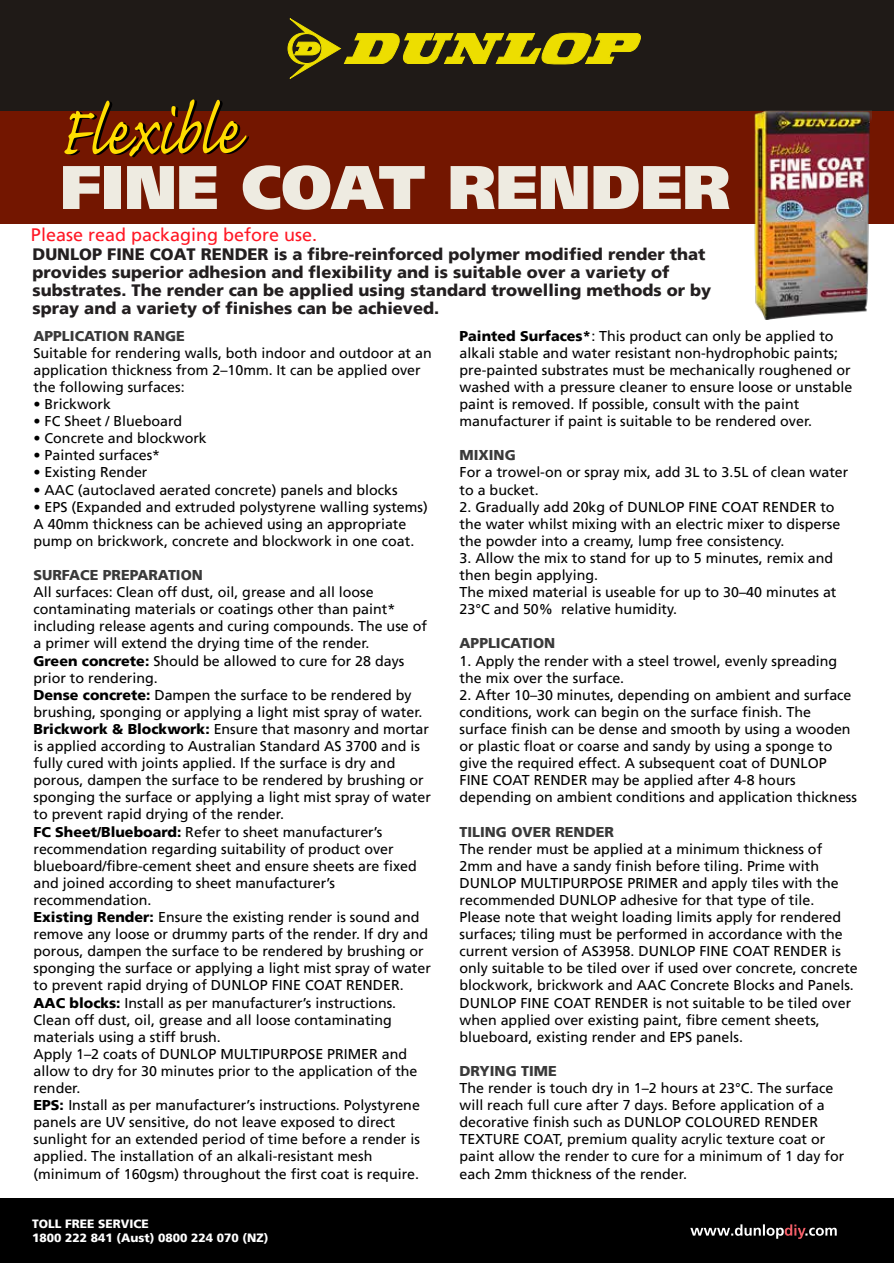
<style>
.page{position:relative;width:894px;height:1263px;background:#fff}
.page>*{position:absolute;margin:0;border:0;box-sizing:border-box;transform-origin:0 0}
.t1{font:88.5px "Caflisch Script Pro";color:#fd0;scale:.82 1}
.t2{font:900 61.5px "Frutiger LT";color:#eeebe1}
.t3{font:18px "Frutiger LT";color:#ff1724}
.t4{font:900 16.5px/18px "Frutiger LT";color:#231f20}
.t5{font:14.25px/17.1px "Frutiger LT";color:#000}
.t6{font:900 14.25px "Frutiger LT";color:#3a3a3a}
.t7{font:900 12px/14.4px "Frutiger LT";color:#fff}
.s1{font-weight:900}
</style>
<div class="page">
<div style="left:0;top:1198px;width:894px;height:65px;background:#000"></div>
<div style="left:0;top:0;width:894px;height:115px;background:#1f1a17"></div>
<svg style="left:287px;top:18px;width:354px;height:61px"></svg>
<svg style="left:690px;top:1224px;width:147px;height:15px"></svg>
<div style="left:0;top:111px;width:894px;height:113px;background:#731600"></div>
<img style="left:754px;top:110px;width:117px;height:210px">
<h1 class="t1" style="left:59px;top:86px;width:220px">Flexible</h1>
<h2 class="t2" style="left:61px;top:150px;width:672px">FINE COAT RENDER</h2>
<p class="t3" style="left:31px;top:224px;width:288px">Please read packaging before use.</p>
<p class="t4" style="left:32px;top:245px;width:680px">DUNLOP FINE COAT RENDER is a fibre-reinforced polymer modified render that provides superior adhesion and flexibility and is suitable over a variety of substrates. The render can be applied using standard trowelling methods or by spray and a variety of finishes can be achieved.</p>
<p class="t6" style="left:33px;top:327px;width:153px">APPLICATION RANGE</p>
<p class="t5" style="left:33px;top:344px;width:400px">Suitable for rendering walls, both indoor and outdoor at an application thickness from 2–10mm. It can be applied over the following surfaces:</p>
<p class="t5" style="left:33px;top:396px;width:79px">• Brickwork</p>
<p class="t5" style="left:33px;top:413px;width:150px">• FC Sheet / Blueboard</p>
<p class="t5" style="left:33px;top:430px;width:175px">• Concrete and blockwork</p>
<p class="t5" style="left:33px;top:447px;width:128px">• Painted surfaces*</p>
<p class="t5" style="left:33px;top:464px;width:116px">• Existing Render</p>
<p class="t5" style="left:33px;top:481px;width:366px">• AAC (autoclaved aerated concrete) panels and blocks</p>
<p class="t5" style="left:33px;top:498px;width:396px">• EPS (Expanded and extruded polystyrene walling systems)<br>A 40mm thickness can be achieved using an appropriate pump on brickwork, concrete and blockwork in one coat.</p>
<p class="t6" style="left:33px;top:566px;width:171px">SURFACE PREPARATION</p>
<p class="t5" style="left:33px;top:584px;width:399px">All surfaces: Clean off dust, oil, grease and all loose contaminating materials or coatings other than paint* including release agents and curing compounds. The use of a primer will extend the drying time of the render.<br><span class="s1">Green concrete:</span> Should be allowed to cure for 28 days prior to rendering.<br><span class="s1">Dense concrete:</span> Dampen the surface to be rendered by brushing, sponging or applying a light mist spray of water.<br><span class="s1">Brickwork &amp; Blockwork:</span> Ensure that masonry and mortar is applied according to Australian Standard AS 3700 and is fully cured with joints applied. If the surface is dry and porous, dampen the surface to be rendered by brushing or sponging the surface or applying a light mist spray of water to prevent rapid drying of the render.<br><span class="s1">FC Sheet/Blueboard:</span> Refer to sheet manufacturer’s recommendation regarding suitability of product over blueboard/fibre-cement sheet and ensure sheets are fixed and joined according to sheet manufacturer’s recommendation.<br><span class="s1">Existing Render:</span> Ensure the existing render is sound and remove any loose or drummy parts of the render. If dry and porous, dampen the surface to be rendered by brushing or sponging the surface or applying a light mist spray of water to prevent rapid drying of DUNLOP FINE COAT RENDER.<br><span class="s1">AAC blocks:</span> Install as per manufacturer’s instructions.<br>Clean off dust, oil, grease and all loose contaminating materials using a stiff brush.<br>Apply 1–2 coats of DUNLOP MULTIPURPOSE PRIMER and allow to dry for 30 minutes prior to the application of the render.<br><span class="s1">EPS:</span> Install as per manufacturer’s instructions. Polystyrene panels are UV sensitive, do not leave exposed to direct sunlight for an extended period of time before a render is applied. The installation of an alkali-resistant mesh (minimum of 160gsm) throughout the first coat is require.</p>
<p class="t5" style="left:460px;top:327px;width:394px"><span class="s1">Painted Surfaces*</span>: This product can only be applied to alkali stable and water resistant non-hydrophobic paints; pre-painted substrates must be mechanically roughened or washed with a pressure cleaner to ensure loose or unstable paint is removed. If possible, consult with the paint manufacturer if paint is suitable to be rendered over.</p>
<p class="t6" style="left:460px;top:447px;width:58px">MIXING</p>
<p class="t5" style="left:460px;top:464px;width:390px">For a trowel-on or spray mix, add 3L to 3.5L of clean water to a bucket.</p>
<p class="t5" style="left:460px;top:498px;width:382px">2. Gradually add 20kg of DUNLOP FINE COAT RENDER to the water whilst mixing with an electric mixer to disperse the powder into a creamy, lump free consistency.</p>
<p class="t5" style="left:460px;top:550px;width:378px">3. Allow the mix to stand for up to 5 minutes, remix and then begin applying.<br>The mixed material is useable for up to 30–40 minutes at 23°C and 50% relative humidity.</p>
<p class="t6" style="left:460px;top:635px;width:97px">APPLICATION</p>
<p class="t5" style="left:460px;top:652px;width:379px">1. Apply the render with a steel trowel, evenly spreading the mix over the surface.</p>
<p class="t5" style="left:460px;top:686px;width:399px">2. After 10–30 minutes, depending on ambient and surface conditions, work can begin on the surface finish. The surface finish can be dense and smooth by using a wooden or plastic float or coarse and sandy by using a sponge to give the required effect. A subsequent coat of DUNLOP FINE COAT RENDER may be applied after 4-8 hours depending on ambient conditions and application thickness</p>
<p class="t6" style="left:460px;top:823px;width:156px">TILING OVER RENDER</p>
<p class="t5" style="left:460px;top:840px;width:400px">The render must be applied at a minimum thickness of 2mm and have a sandy finish before tiling. Prime with DUNLOP MULTIPURPOSE PRIMER and apply tiles with the recommended DUNLOP adhesive for that type of tile.<br>Please note that weight loading limits apply for rendered surfaces; tiling must be performed in accordance with the current version of AS3958. DUNLOP FINE COAT RENDER is only suitable to be tiled over if used over concrete, concrete blockwork, brickwork and AAC Concrete Blocks and Panels.<br>DUNLOP FINE COAT RENDER is not suitable to be tiled over when applied over existing paint, fibre cement sheets, blueboard, existing render and EPS panels.</p>
<p class="t6" style="left:460px;top:1062px;width:99px">DRYING TIME</p>
<p class="t5" style="left:460px;top:1080px;width:386px">The render is touch dry in 1–2 hours at 23°C. The surface will reach full cure after 7 days. Before application of a decorative finish such as DUNLOP COLOURED RENDER TEXTURE COAT, premium quality acrylic texture coat or paint allow the render to cure for a minimum of 1 day for each 2mm thickness of the render.</p>
<p class="t7" style="left:32px;top:1216px;width:238px">TOLL FREE SERVICE<br>1800 222 841 (Aust) 0800 224 070 (NZ)</p>
</div>
